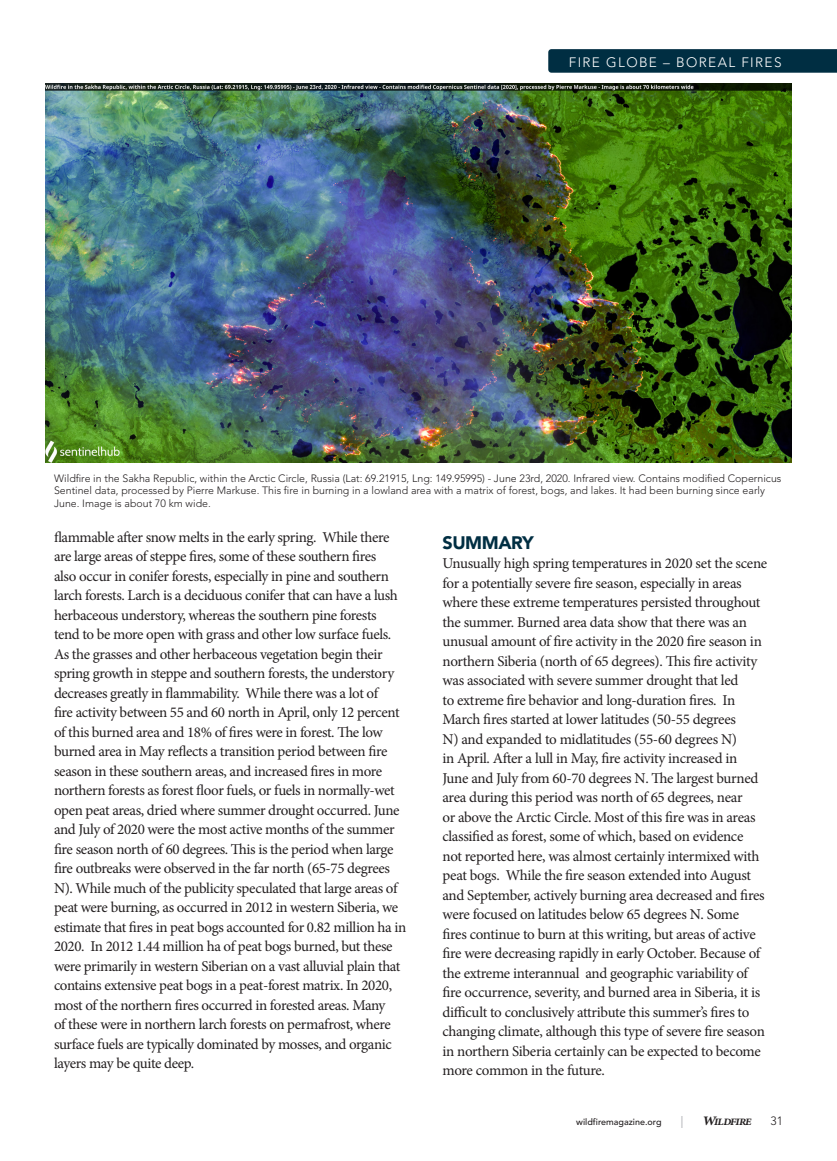
<style>
.page{position:relative;width:837px;height:1161px;background:#fff}
.page>*{position:absolute;margin:0;border:0;box-sizing:border-box;transform-origin:0 0}
.t1{font:900 18px "Avenir";letter-spacing:-.025em;color:#002e42}
.t2{font:15px/19.5px "Minion Pro";letter-spacing:-.025em;color:#231f20}
.t3{font:14.7px "Avenir";letter-spacing:.1em;color:#fff}
.t4{font:300 13.65px "Avenir";letter-spacing:.1em;color:#fff}
.t5{font:italic 600 13.5px "Minion Pro";letter-spacing:-.07em;color:#231f20}
.t6{font:300 12px "Avenir";color:#231f20}
.t7{font:300 10.65px/12.8px "Avenir";color:#231f20}
.t8{font:500 9px "Avenir";color:#231f20}
.s1{font-weight:400;font-size:12px;color:#a8a9ad}
.s2{font-size:18px}
</style>
<div class="page">
<img style="left:46px;top:84px;width:745px;height:378px">
<svg style="left:548px;top:49px;width:289px;height:24px;background:#043245"></svg>
<p class="t4" style="left:569px;top:54px;width:214px">FIRE GLOBE – BOREAL FIRES</p>
<p class="t3" style="left:640px;top:55px;width:143px">ISSUE: INVASIVES</p>
<p class="t7" style="left:54px;top:472px;width:729px">Wildfire in the Sakha Republic, within the Arctic Circle, Russia (Lat: 69.21915, Lng: 149.95995) - June 23rd, 2020. Infrared view. Contains modified Copernicus<br>Sentinel data, processed by Pierre Markuse. This fire in burning in a lowland area with a matrix of forest, bogs, and lakes. It had been burning since early<br>June. Image is about 70 km wide.</p>
<p class="t2" style="left:54px;top:527px;width:354px">flammable after snow melts in the early spring. While there are large areas of steppe fires, some of these southern fires<br>also occur in conifer forests, especially in pine and southern larch forests. Larch is a deciduous conifer that can have a lush herbaceous understory, whereas the southern pine forests<br>tend to be more open with grass and other low surface fuels.<br>As the grasses and other herbaceous vegetation begin their spring growth in steppe and southern forests, the understory decreases greatly in flammability. While there was a lot of<br>fire activity between 55 and 60 north in April, only 12 percent of this burned area and 18% of fires were in forest. The low burned area in May reflects a transition period between fire season in these southern areas, and increased fires in more northern forests as forest floor fuels, or fuels in normally-wet open peat areas, dried where summer drought occurred. June and July of 2020 were the most active months of the summer fire season north of 60 degrees. This is the period when large fire outbreaks were observed in the far north (65-75 degrees N). While much of the publicity speculated that large areas of peat were burning, as occurred in 2012 in western Siberia, we estimate that fires in peat bogs accounted for 0.82 million ha in 2020. In 2012 1.44 million ha of peat bogs burned, but these were primarily in western Siberian on a vast alluvial plain that contains extensive peat bogs in a peat-forest matrix. In 2020, most of the northern fires occurred in forested areas. Many<br>of these were in northern larch forests on permafrost, where surface fuels are typically dominated by mosses, and organic layers may be quite deep.</p>
<p class="t1" style="left:442px;top:532px;width:93px">SUMMARY</p>
<p class="t2" style="left:442px;top:554px;width:326px">Unusually high spring temperatures in 2020 set the scene for a potentially severe fire season, especially in areas where these extreme temperatures persisted throughout the summer. Burned area data show that there was an unusual amount of fire activity in the 2020 fire season in northern Siberia (north of 65 degrees). This fire activity was associated with severe summer drought that led<br>to extreme fire behavior and long-duration fires. In March fires started at lower latitudes (50-55 degrees<br>N) and expanded to midlatitudes (55-60 degrees N)<br>in April. After a lull in May, fire activity increased in<br>June and July from 60-70 degrees N. The largest burned area during this period was north of 65 degrees, near<br>or above the Arctic Circle. Most of this fire was in areas classified as forest, some of which, based on evidence<br>not reported here, was almost certainly intermixed with peat bogs. While the fire season extended into August and September, actively burning area decreased and fires were focused on latitudes below 65 degrees N. Some fires continue to burn at this writing, but areas of active fire were decreasing rapidly in early October. Because of the extreme interannual and geographic variability of fire occurrence, severity, and burned area in Siberia, it is difficult to conclusively attribute this summer’s fires to changing climate, although this type of severe fire season in northern Siberia certainly can be expected to become more common in the future.</p>
<p class="t8" style="left:576px;top:1117px;width:87px">wildfiremagazine.org</p>
<p class="t5" style="left:681px;top:1111px;width:73px"><span class="s1">|</span> <span class="s2">w</span>ildfire</p>
<p class="t6" style="left:771px;top:1114px;width:14px">31</p>
</div>
